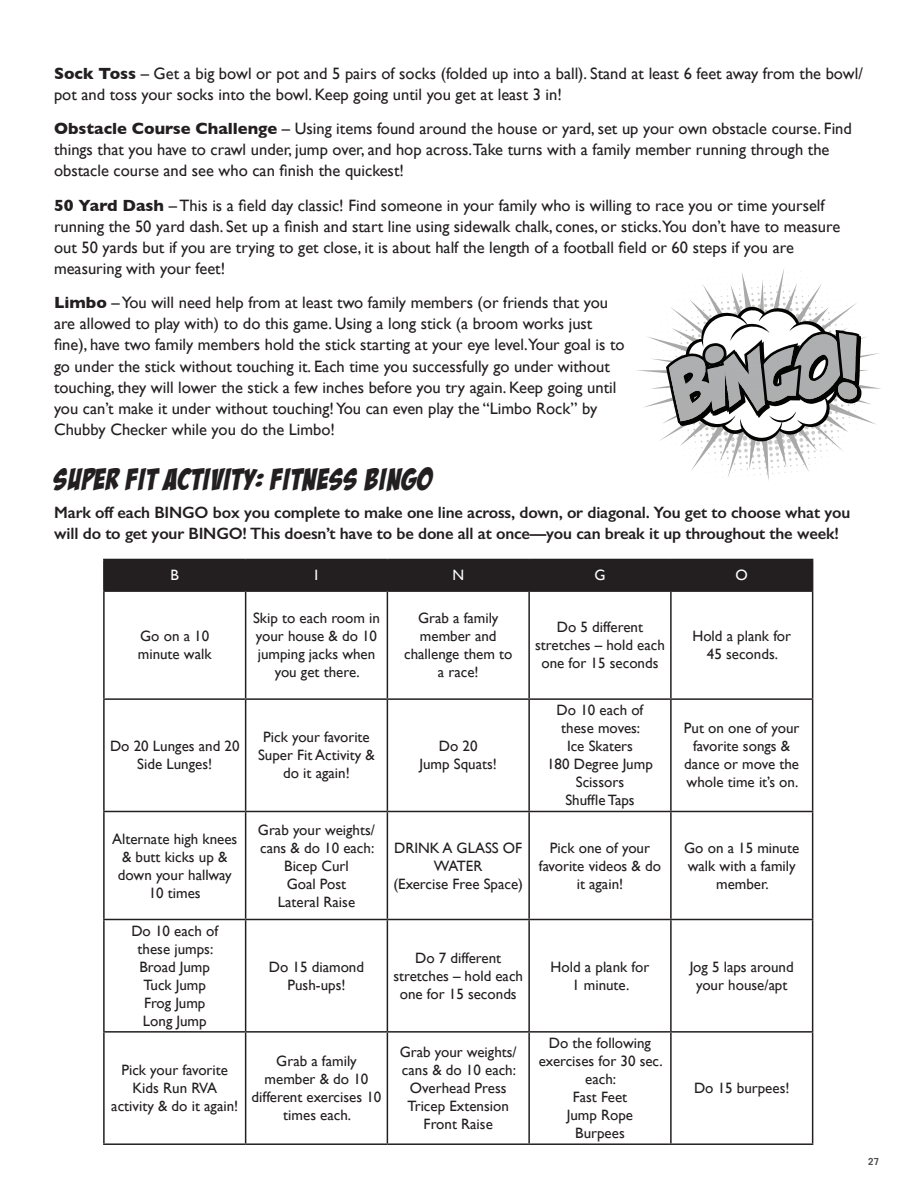
<style>
.page{position:relative;width:918px;height:1188px;background:#fff}
.page>*{position:absolute;margin:0;border:0;box-sizing:border-box;transform-origin:0 0}
.t1{font:30px "Bada Boom BB";letter-spacing:.04em;color:#231f20}
.t2{font:16.5px/21px "Gill Sans";color:#231f20}
.t3{font:600 16.5px/21px "Gill Sans";letter-spacing:-.01em;color:#231f20}
.t4{font:15px/18px "Gill Sans";color:#231f20;text-align:center}
.t5{font:15px "Gill Sans";color:#fff}
.t6{font:700 9.75px "Trade Gothic LT Std";color:#4b4c4d}
.s1{font-weight:700}
</style>
<div class="page">
<div style="left:105px;top:560px;width:707px;height:30px;background:#231f20"></div>
<hr style="left:103px;top:559px;width:143px;height:1px;background:#231f20">
<hr style="left:103px;top:560px;width:2px;height:30px;background:#231f20">
<hr style="left:246px;top:559px;width:141px;height:1px;background:#231f20">
<hr style="left:245px;top:560px;width:1px;height:30px;background:#231f20">
<hr style="left:387px;top:559px;width:142px;height:1px;background:#231f20">
<hr style="left:387px;top:560px;width:1px;height:30px;background:#231f20">
<hr style="left:529px;top:559px;width:142px;height:1px;background:#231f20">
<hr style="left:528px;top:560px;width:2px;height:30px;background:#231f20">
<hr style="left:671px;top:559px;width:142px;height:1px;background:#231f20">
<hr style="left:670px;top:560px;width:2px;height:30px;background:#231f20">
<hr style="left:812px;top:560px;width:1px;height:30px;background:#231f20">
<hr style="left:103px;top:590px;width:143px;height:2px;background:#231f20">
<hr style="left:103px;top:592px;width:2px;height:106px;background:#231f20">
<hr style="left:246px;top:590px;width:141px;height:2px;background:#231f20">
<hr style="left:245px;top:592px;width:1px;height:106px;background:#231f20">
<hr style="left:387px;top:590px;width:142px;height:2px;background:#231f20">
<hr style="left:387px;top:592px;width:1px;height:106px;background:#231f20">
<hr style="left:529px;top:590px;width:142px;height:2px;background:#231f20">
<hr style="left:528px;top:592px;width:2px;height:106px;background:#231f20">
<hr style="left:671px;top:590px;width:142px;height:2px;background:#231f20">
<hr style="left:670px;top:592px;width:2px;height:106px;background:#231f20">
<hr style="left:812px;top:592px;width:1px;height:106px;background:#231f20">
<hr style="left:103px;top:698px;width:143px;height:2px;background:#231f20">
<hr style="left:103px;top:700px;width:2px;height:111px;background:#231f20">
<hr style="left:246px;top:698px;width:141px;height:2px;background:#231f20">
<hr style="left:245px;top:700px;width:1px;height:111px;background:#231f20">
<hr style="left:387px;top:698px;width:142px;height:2px;background:#231f20">
<hr style="left:387px;top:700px;width:1px;height:111px;background:#231f20">
<hr style="left:529px;top:698px;width:142px;height:2px;background:#231f20">
<hr style="left:528px;top:700px;width:2px;height:111px;background:#231f20">
<hr style="left:671px;top:698px;width:142px;height:2px;background:#231f20">
<hr style="left:670px;top:700px;width:2px;height:111px;background:#231f20">
<hr style="left:812px;top:700px;width:1px;height:111px;background:#231f20">
<hr style="left:103px;top:811px;width:143px;height:1px;background:#231f20">
<hr style="left:103px;top:812px;width:2px;height:107px;background:#231f20">
<hr style="left:246px;top:811px;width:141px;height:1px;background:#231f20">
<hr style="left:245px;top:812px;width:1px;height:107px;background:#231f20">
<hr style="left:387px;top:811px;width:142px;height:1px;background:#231f20">
<hr style="left:387px;top:812px;width:1px;height:107px;background:#231f20">
<hr style="left:529px;top:811px;width:142px;height:1px;background:#231f20">
<hr style="left:528px;top:812px;width:2px;height:107px;background:#231f20">
<hr style="left:671px;top:811px;width:142px;height:1px;background:#231f20">
<hr style="left:670px;top:812px;width:2px;height:107px;background:#231f20">
<hr style="left:812px;top:812px;width:1px;height:107px;background:#231f20">
<hr style="left:103px;top:919px;width:143px;height:1px;background:#231f20">
<hr style="left:103px;top:920px;width:2px;height:111px;background:#231f20">
<hr style="left:246px;top:919px;width:141px;height:1px;background:#231f20">
<hr style="left:245px;top:920px;width:1px;height:111px;background:#231f20">
<hr style="left:387px;top:919px;width:142px;height:1px;background:#231f20">
<hr style="left:387px;top:920px;width:1px;height:111px;background:#231f20">
<hr style="left:529px;top:919px;width:142px;height:1px;background:#231f20">
<hr style="left:528px;top:920px;width:2px;height:111px;background:#231f20">
<hr style="left:671px;top:919px;width:142px;height:1px;background:#231f20">
<hr style="left:670px;top:920px;width:2px;height:111px;background:#231f20">
<hr style="left:812px;top:920px;width:1px;height:111px;background:#231f20">
<hr style="left:103px;top:1031px;width:143px;height:2px;background:#231f20">
<hr style="left:103px;top:1033px;width:2px;height:110px;background:#231f20">
<hr style="left:246px;top:1031px;width:141px;height:2px;background:#231f20">
<hr style="left:245px;top:1033px;width:1px;height:110px;background:#231f20">
<hr style="left:387px;top:1031px;width:142px;height:2px;background:#231f20">
<hr style="left:387px;top:1033px;width:1px;height:110px;background:#231f20">
<hr style="left:529px;top:1031px;width:142px;height:2px;background:#231f20">
<hr style="left:528px;top:1033px;width:2px;height:110px;background:#231f20">
<hr style="left:671px;top:1031px;width:142px;height:2px;background:#231f20">
<hr style="left:670px;top:1033px;width:2px;height:110px;background:#231f20">
<hr style="left:812px;top:1033px;width:1px;height:110px;background:#231f20">
<hr style="left:103px;top:1143px;width:143px;height:2px;background:#231f20">
<hr style="left:246px;top:1143px;width:141px;height:2px;background:#231f20">
<hr style="left:387px;top:1143px;width:142px;height:2px;background:#231f20">
<hr style="left:529px;top:1143px;width:142px;height:2px;background:#231f20">
<hr style="left:671px;top:1143px;width:142px;height:2px;background:#231f20">
<svg style="left:655px;top:271px;width:207px;height:207px"></svg>
<p class="t2" style="left:54px;top:63px;width:811px"><span class="s1">Sock Toss</span> – Get a big bowl or pot and 5 pairs of socks (folded up into a ball). Stand at least 6 feet away from the bowl/ pot and toss your socks into the bowl. Keep going until you get at least 3 in!</p>
<p class="t2" style="left:54px;top:118px;width:799px"><span class="s1">Obstacle Course Challenge</span> – Using items found around the house or yard, set up your own obstacle course. Find things that you have to crawl under, jump over, and hop across.Take turns with a family member running through the obstacle course and see who can finish the quickest!</p>
<p class="t2" style="left:54px;top:195px;width:788px"><span class="s1">50 Yard Dash</span> – This is a field day classic! Find someone in your family who is willing to race you or time yourself running the 50 yard dash. Set up a finish and start line using sidewalk chalk, cones, or sticks.You don’t have to measure out 50 yards but if you are trying to get close, it is about half the length of a football field or 60 steps if you are measuring with your feet!</p>
<p class="t2" style="left:54px;top:292px;width:572px"><span class="s1">Limbo</span> – You will need help from at least two family members (or friends that you are allowed to play with) to do this game. Using a long stick (a broom works just fine), have two family members hold the stick starting at your eye level.Your goal is to go under the stick without touching it. Each time you successfully go under without touching, they will lower the stick a few inches before you try again. Keep going until you can’t make it under without touching! You can even play the “Limbo Rock” by Chubby Checker while you do the Limbo!</p>
<h1 class="t1" style="left:54px;top:464px;width:379px">SUPER FIT ACTIVITY: FITNESS BINGO</h1>
<p class="t3" style="left:54px;top:502px;width:798px">Mark off each BINGO box you complete to make one line across, down, or diagonal. You get to choose what you will do to get your BINGO! This doesn’t have to be done all at once—you can break it up throughout the week!</p>
<p class="t5" style="left:171px;top:567px;width:10px">B</p>
<p class="t5" style="left:315px;top:567px;width:5px">I</p>
<p class="t5" style="left:452px;top:567px;width:13px">N</p>
<p class="t5" style="left:594px;top:567px;width:13px">G</p>
<p class="t5" style="left:736px;top:567px;width:14px">O</p>
<p class="t4" style="left:138px;top:627px;width:75px;text-align:left">Go on a 10 minute walk</p>
<p class="t4" style="left:253px;top:609px;width:128px">Skip to each room in your house &amp; do 10 jumping jacks when you get there.</p>
<p class="t4" style="left:404px;top:609px;width:110px">Grab a family member and challenge them to a race!</p>
<p class="t4" style="left:535px;top:618px;width:131px">Do 5 different stretches – hold each one for 15 seconds</p>
<p class="t4" style="left:692px;top:627px;width:100px">Hold a plank for<br>45 seconds.</p>
<p class="t4" style="left:110px;top:737px;width:131px">Do 20 Lunges and 20<br>Side Lunges!</p>
<p class="t4" style="left:258px;top:728px;width:118px">Pick your favorite<br>Super Fit Activity &amp; do it again!</p>
<p class="t4" style="left:420px;top:737px;width:79px">Do 20<br>Jump Squats!</p>
<p class="t4" style="left:547px;top:701px;width:107px">Do 10 each of these moves:<br>Ice Skaters<br>180 Degree Jump<br>Scissors<br>Shuffle Taps</p>
<p class="t4" style="left:684px;top:719px;width:117px">Put on one of your favorite songs &amp; dance or move the whole time it’s on.</p>
<p class="t4" style="left:112px;top:829px;width:127px">Alternate high knees &amp; butt kicks up &amp; down your hallway<br>10 times</p>
<p class="t4" style="left:258px;top:820px;width:119px">Grab your weights/ cans &amp; do 10 each:<br>Bicep Curl<br>Goal Post<br>Lateral Raise</p>
<p class="t4" style="left:393px;top:838px;width:131px">DRINK A GLASS OF<br>WATER<br>(Exercise Free Space)</p>
<p class="t4" style="left:539px;top:838px;width:124px">Pick one of your favorite videos &amp; do it again!</p>
<p class="t4" style="left:684px;top:838px;width:117px">Go on a 15 minute walk with a family member.</p>
<p class="t4" style="left:131px;top:922px;width:88px">Do 10 each of these jumps:<br>Broad Jump<br>Tuck Jump<br>Frog Jump<br>Long Jump</p>
<p class="t4" style="left:269px;top:958px;width:97px">Do 15 diamond<br>Push-ups!</p>
<p class="t4" style="left:393px;top:949px;width:131px">Do 7 different stretches – hold each one for 15 seconds</p>
<p class="t4" style="left:551px;top:958px;width:100px">Hold a plank for<br>1 minute.</p>
<p class="t4" style="left:690px;top:958px;width:105px">Jog 5 laps around your house/apt</p>
<p class="t4" style="left:111px;top:1061px;width:129px">Pick your favorite<br>Kids Run RVA activity &amp; do it again!</p>
<p class="t4" style="left:252px;top:1052px;width:131px">Grab a family member &amp; do 10 different exercises 10 times each.</p>
<p class="t4" style="left:400px;top:1043px;width:119px">Grab your weights/ cans &amp; do 10 each:<br>Overhead Press<br>Tricep Extension<br>Front Raise</p>
<p class="t4" style="left:539px;top:1034px;width:126px">Do the following exercises for 30 sec. each:<br>Fast Feet<br>Jump Rope<br>Burpees</p>
<p class="t4" style="left:694px;top:1079px;width:97px">Do 15 burpees!</p>
<p class="t6" style="left:868px;top:1156px;width:12px">27</p>
</div>
